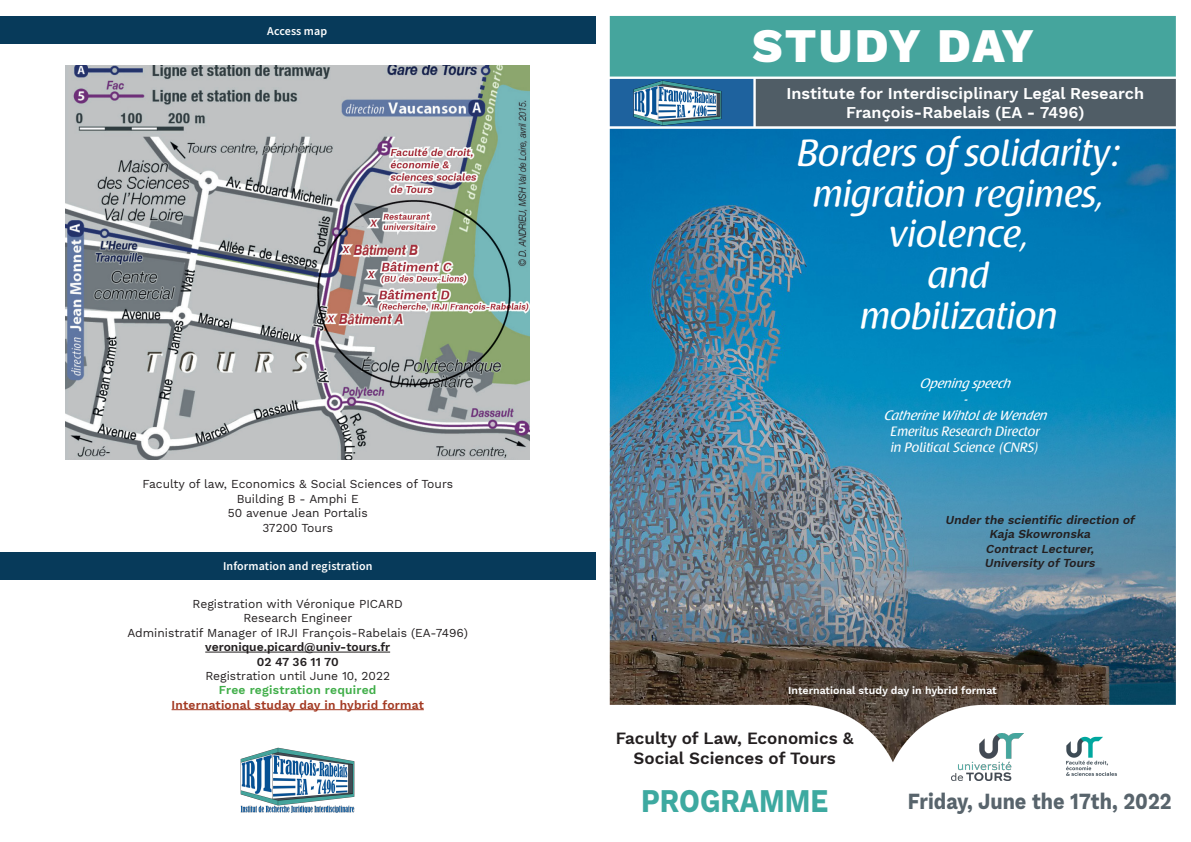
<style>
.page{position:relative;width:1191px;height:842px;background:#fff}
.page>*{position:absolute;margin:0;border:0;box-sizing:border-box;transform-origin:0 0}
.t1{font:800 47.3px "Work Sans";letter-spacing:.035em;color:#fff}
.t2{font:37.4px/41px "Raspoutine Classic";color:#fff;text-align:center}
.t3{font:700 32.5px "Work Sans";color:#3da9a0;scale:.87 1}
.t4{font:700 22.7px "Work Sans";color:#58646c;scale:.87 1}
.t5{font:600 17px/20.3px "Work Sans";color:#231f20;text-align:center}
.t6{font:600 16.2px/19.5px "Work Sans";color:#fff;text-align:center}
.t7{font:13.4px/16.1px "Raspoutine Classic";color:#fff;text-align:center}
.t8{font:12px "Work Sans";color:#231f20}
.t9{font:italic 600 12px/14.4px "Work Sans";color:#231f20;text-align:center}
.t10{font:600 12px "Work Sans";color:#231f20}
.t11{font:600 12px "Work Sans";letter-spacing:.02em;color:#a33922}
.t12{font:12px "Source Sans Variable";letter-spacing:.01em;color:#fff}
.t13{font:600 12px "Work Sans";letter-spacing:.02em;color:#40ae49}
.t14{font:600 10.6px "Work Sans";color:#fff}
.s1{font-style:italic}
</style>
<div class="page">
<div style="left:0;top:552px;width:595px;height:28px;background:#073a5a"></div>
<div style="left:0;top:16px;width:595px;height:28px;background:#073a5a"></div>
<img style="left:609px;top:16px;width:567px;height:765px">
<img style="left:633px;top:80px;width:88px;height:45px">
<img style="left:1062px;top:731px;width:59px;height:50px">
<img style="left:951px;top:733px;width:72px;height:47px">
<hr style="left:205px;top:652px;width:185px;height:1px;background:#231f20">
<hr style="left:172px;top:709px;width:252px;height:1px;background:#a33922">
<img style="left:241px;top:747px;width:113px;height:65px">
<img style="left:65px;top:66px;width:465px;height:394px">
<p class="t12" style="left:267px;top:24px;width:62px">Access map</p>
<p class="t8" style="left:142px;top:477px;width:312px">Faculty of law, Economics &amp; Social Sciences of Tours</p>
<p class="t8" style="left:237px;top:492px;width:123px">Building B - Amphi E</p>
<p class="t8" style="left:228px;top:506px;width:142px">50 avenue Jean Portalis</p>
<p class="t8" style="left:262px;top:520px;width:72px">37200 Tours</p>
<p class="t12" style="left:223px;top:559px;width:151px">Information and registration</p>
<p class="t8" style="left:193px;top:597px;width:212px">Registration with Véronique PICARD</p>
<p class="t8" style="left:243px;top:611px;width:110px">Research Engineer</p>
<p class="t8" style="left:127px;top:626px;width:342px">Administratif Manager of IRJI François-Rabelais (EA-7496)</p>
<p class="t10" style="left:205px;top:640px;width:187px">veronique.picard@univ-tours.fr</p>
<p class="t10" style="left:257px;top:654px;width:83px">02 47 36 11 70</p>
<p class="t8" style="left:205px;top:669px;width:186px">Registration until June 10, 2022</p>
<p class="t13" style="left:219px;top:683px;width:159px">Free registration required</p>
<p class="t11" style="left:172px;top:698px;width:254px">International studay day in hybrid format</p>
<p class="t1" style="left:752px;top:19px;width:283px">STUDY DAY</p>
<p class="t6" style="left:786px;top:84px;width:359px">Institute for Interdisciplinary Legal Research<br>François-Rabelais (EA - 7496)</p>
<p class="t2" style="left:797px;top:133px;width:324px">Borders of solidarity: migration regimes, violence,<br>and<br>mobilization</p>
<p class="t7" style="left:883px;top:375px;width:167px"><span class="s1">Op ening sp eech<br>-<br>Catherine Wihtolde Wenden<br></span>Emeritus Research Director<br>in Political Science (CNRS)</p>
<p class="t9" style="left:945px;top:513px;width:193px">Underthe scientific direction of<br>Kaja Skowronska<br>Contract Lecturer,<br>University ofTours</p>
<p class="t14" style="left:788px;top:684px;width:210px">International study day in hybrid format</p>
<p class="t5" style="left:615px;top:728px;width:239px">Faculty of Law, Economics &amp;<br>Social Sciences of Tours</p>
<p class="t3" style="left:641px;top:782px;width:217px">PROGRAMME</p>
<p class="t4" style="left:908px;top:788px;width:305px">Friday, June the 17th, 2022</p>
</div>
